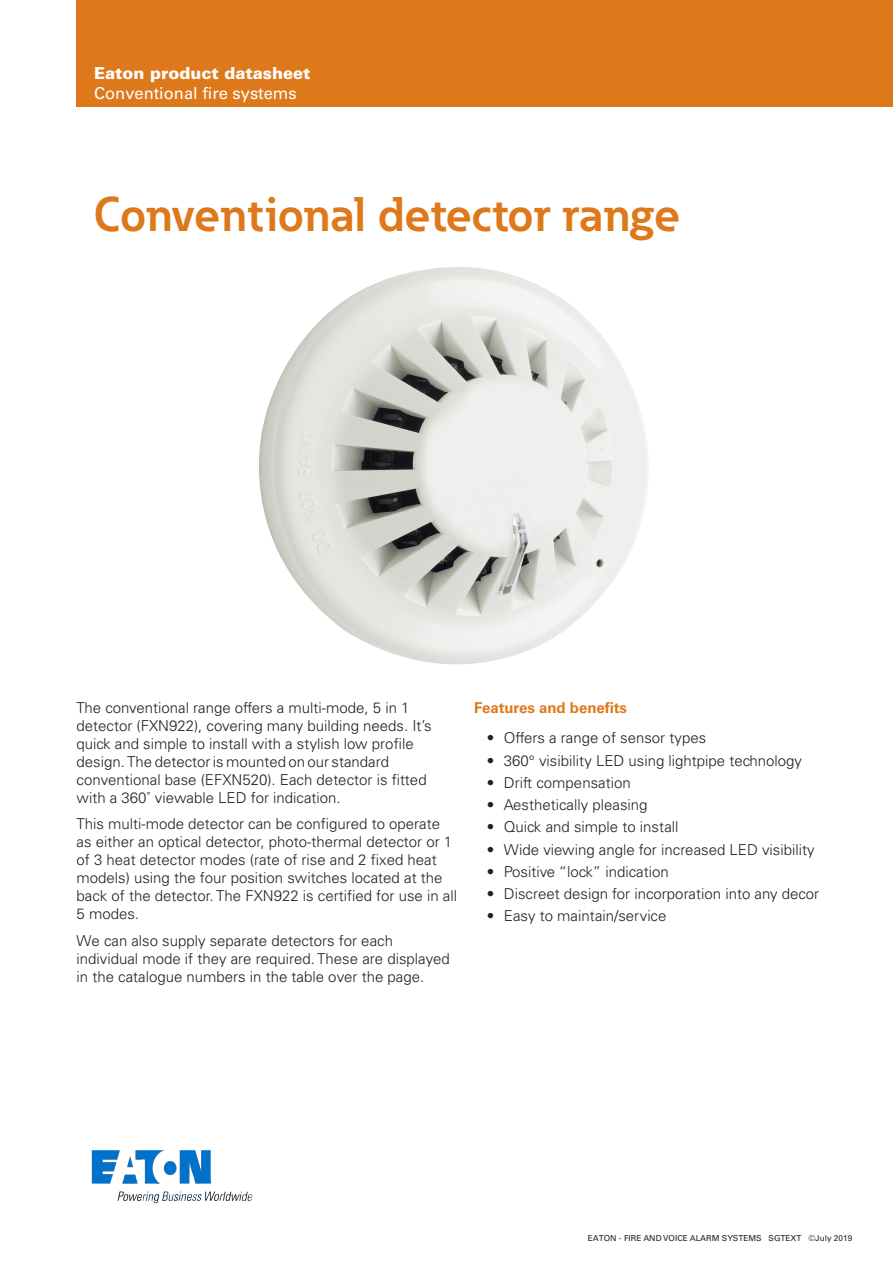
<style>
.page{position:relative;width:893px;height:1263px;background:#fff}
.page>*{position:absolute;margin:0;border:0;box-sizing:border-box;transform-origin:0 0}
.t1{font:700 48px "Eaton";color:#de791b}
.t2{font:16.5px/19.8px "Univers LT Std";color:#fff}
.Body_Copy{font:300 15px/18px "Univers LT Std";color:#231f20}
.Body_Subheading_-_Co{font:700 15px "Univers LT Std";color:#de791b}
.t3{font:8.25px "Univers LT Std";color:#231f20}
.s1{font-weight:900}
</style>
<div class="page">
<img style="left:91px;top:1150px;width:162px;height:54px">
<img style="left:259px;top:267px;width:389px;height:398px">
<div style="left:77px;top:0;width:816px;height:106px;background:#de791b"></div>
<p class="t2" style="left:94px;top:64px;width:218px"><span class="s1">Eaton product datasheet<br></span>Conventional fire systems</p>
<p class="t1" style="left:94px;top:185px;width:588px">Conventional detector range</p>
<p class="Body_Copy" style="left:77px;top:698px;width:357px">The conventional range offers a multi-mode, 5 in 1 detector (FXN922), covering many building needs. It’s quick and simple to install with a stylish low profile design. The detector is mounted on our standard conventional base (EFXN520). Each detector is fitted with a 360˚ viewable LED for indication.</p>
<p class="Body_Copy" style="left:77px;top:815px;width:382px">This multi-mode detector can be configured to operate as either an optical detector, photo-thermal detector or 1 of 3 heat detector modes (rate of rise and 2 fixed heat models) using the four position switches located at the back of the detector. The FXN922 is certified for use in all 5 modes.</p>
<p class="Body_Copy" style="left:77px;top:931px;width:375px">We can also supply separate detectors for each individual mode if they are required. These are displayed in the catalogue numbers in the table over the page.</p>
<p class="Body_Subheading_-_Co" style="left:474px;top:698px;width:154px">Features and benefits</p>
<p class="Body_Copy" style="left:487px;top:729px;width:221px">• Offers a range of sensor types</p>
<p class="Body_Copy" style="left:487px;top:751px;width:317px">• 360° visibility LED using lightpipe technology</p>
<p class="Body_Copy" style="left:487px;top:773px;width:145px">• Drift compensation</p>
<p class="Body_Copy" style="left:487px;top:796px;width:162px">• Aesthetically pleasing</p>
<p class="Body_Copy" style="left:487px;top:818px;width:193px">• Quick and simple to install</p>
<p class="Body_Copy" style="left:487px;top:840px;width:329px">• Wide viewing angle for increased LED visibility</p>
<p class="Body_Copy" style="left:487px;top:862px;width:183px">• Positive “lock” indication</p>
<p class="Body_Copy" style="left:487px;top:885px;width:334px">• Discreet design for incorporation into any decor</p>
<p class="Body_Copy" style="left:487px;top:907px;width:181px">• Easy to maintain/service</p>
<p class="t3" style="left:588px;top:1233px;width:266px">EATON - FIRE AND VOICE ALARM SYSTEMS SGTEXT ©July 2019</p>
</div>
